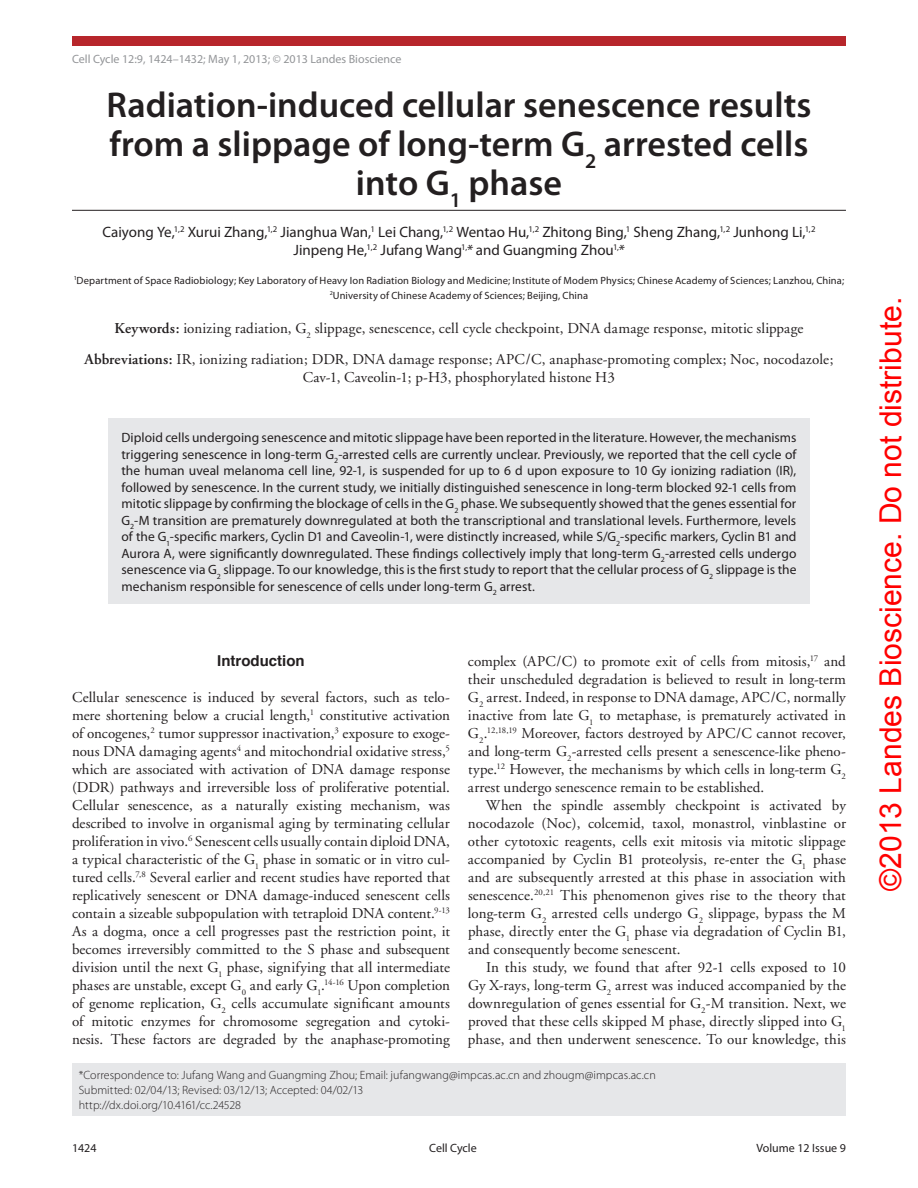
<style>
.page{position:relative;width:918px;height:1188px;background:#fff}
.page>*{position:absolute;margin:0;border:0;box-sizing:border-box;transform-origin:0 0}
.t1{font:600 36px/39px "Myriad Pro";color:#231f20;text-align:center}
.t2{font:30.15px "Arial";color:#f00}
.t3{font:15px/18px "Adobe Garamond";letter-spacing:.005em;color:#231f20;text-align:justify}
.t4{font:15px/18px "Myriad Pro";color:#231f20;text-align:center}
.t5{font:700 15px "Helvetica";color:#231f20}
.t6{font:13.5px/16.5px "Myriad Pro";letter-spacing:.005em;color:#231f20;text-align:justify}
.t7{font:300 12px/15px "Myriad Pro";letter-spacing:.005em;color:#231f20}
.t8{font:12px "Myriad Pro";color:#939598}
.t9{font:12px "Myriad Pro";color:#231f20}
.t10{font:10.5px/15px "Myriad Pro";letter-spacing:.015em;color:#231f20;text-align:center}
.s1{font-style:italic}
.s2{font-weight:600}
</style>
<div class="page">
<div style="left:72px;top:36px;width:774px;height:10px;background:#b7262b"></div>
<div style="left:72px;top:1063px;width:774px;height:53px;background:#e6e7e9"></div>
<div style="left:108px;top:418px;width:702px;height:186px;background:#e6e7e9"></div>
<hr style="left:72px;top:210px;width:774px;height:1px;background:#231f20">
<p class="t8" style="left:72px;top:52px;width:331px">Cell Cycle 12:9, 1424–1432; May 1, 2013; © 2013 Landes Bioscience</p>
<h1 class="t1" style="left:107px;top:85px;width:706px">Radiation-induced cellular senescence results from a slippage of long-term G<sub>2</sub> arrested cells into G<sub>1</sub> phase</h1>
<p class="t4" style="left:102px;top:223px;width:715px">Caiyong Ye,<sup>1,2</sup> Xurui Zhang,<sup>1,2</sup> Jianghua Wan,<sup>1</sup> Lei Chang,<sup>1,2</sup> Wentao Hu,<sup>1,2</sup> Zhitong Bing,<sup>1</sup> Sheng Zhang,<sup>1,2</sup> Junhong Li,<sup>1,2<br></sup>Jinpeng He,<sup>1,2</sup> Jufang Wang<sup>1,</sup><span class="s1">*</span> and Guangming Zhou<sup>1,</sup><span class="s1">*</span></p>
<p class="t10" style="left:74px;top:273px;width:772px"><sup>1</sup>Department of Space Radiobiology; Key Laboratory of Heavy Ion Radiation Biology and Medicine; Institute of Modem Physics; Chinese Academy of Sciences; Lanzhou, China;<br><sup>2</sup>University of Chinese Academy of Sciences; Beijing, China</p>
<p class="t3" style="left:84px;top:313px;width:750px;line-height:31.5px;text-align:center"><span class="s2">Keywords:</span> ionizing radiation, G<sub>2</sub> slippage, senescence, cell cycle checkpoint, DNA damage response, mitotic slippage<br><span class="s2">Abbreviations:</span> IR, ionizing radiation; DDR, DNA damage response; APC/C, anaphase-promoting complex; Noc, nocodazole;</p>
<p class="t3" style="left:303px;top:369px;width:314px">Cav-1, Caveolin-1; p-H3, phosphorylated histone H3</p>
<p class="t6" style="left:121px;top:429px;width:677px">Diploid cells undergoing senescence and mitotic slippage have been reported in the literature. However, the mechanisms triggering senescence in long-term G<sub>2</sub>-arrested cells are currently unclear. Previously, we reported that the cell cycle of the human uveal melanoma cell line, 92-1, is suspended for up to 6 d upon exposure to 10 Gy ionizing radiation (IR), followed by senescence. In the current study, we initially distinguished senescence in long-term blocked 92-1 cells from mitotic slippage by confirming the blockage of cells in the G<sub>2</sub> phase. We subsequently showed that the genes essential for G<sub>2</sub>-M transition are prematurely downregulated at both the transcriptional and translational levels. Furthermore, levels of the G<sub>1</sub>-specific markers, Cyclin D1 and Caveolin-1, were distinctly increased, while S/G<sub>2</sub>-specific markers, Cyclin B1 and Aurora A, were significantly downregulated. These findings collectively imply that long-term G<sub>2</sub>-arrested cells undergo senescence via G<sub>2</sub> slippage. To our knowledge, this is the first study to report that the cellular process of G<sub>2</sub> slippage is the mechanism responsible for senescence of cells under long-term G<sub>2</sub> arrest.</p>
<p class="t5" style="left:217px;top:649px;width:89px">Introduction</p>
<p class="t3" style="left:72px;top:689px;width:380px">Cellular senescence is induced by several factors, such as telo&shy;mere shortening below a crucial length,<sup>1</sup> constitutive activation of oncogenes,<sup>2</sup> tumor suppressor inactivation,<sup>3</sup> exposure to exoge&shy;nous DNA damaging agents<sup>4</sup> and mitochondrial oxidative stress,<sup>5 </sup>which are associated with activation of DNA damage response (DDR) pathways and irreversible loss of proliferative potential.<br>Cellular senescence, as a naturally existing mechanism, was described to involve in organismal aging by terminating cellular proliferation in vivo.<sup>6</sup> Senescent cells usually contain diploid DNA, a typical characteristic of the G<sub>1</sub> phase in somatic or in vitro cul&shy;tured cells.<sup>7,8</sup> Several earlier and recent studies have reported that replicatively senescent or DNA damage-induced senescent cells contain a sizeable subpopulation with tetraploid DNA content.<sup>9-13<br></sup>As a dogma, once a cell progresses past the restriction point, it becomes irreversibly committed to the S phase and subsequent division until the next G<sub>1</sub> phase, signifying that all intermediate phases are unstable, except G<sub>0</sub> and early G<sub>1</sub>.<sup>14-16</sup> Upon completion of genome replication, G<sub>2</sub> cells accumulate significant amounts of mitotic enzymes for chromosome segregation and cytoki&shy;nesis. These factors are degraded by the anaphase-promoting</p>
<p class="t3" style="left:468px;top:653px;width:379px">complex (APC/C) to promote exit of cells from mitosis,<sup>17</sup> and their unscheduled degradation is believed to result in long-term G<sub>2</sub> arrest. Indeed, in response to DNA damage, APC/C, normally inactive from late G<sub>1</sub> to metaphase, is prematurely activated in G<sub>2</sub>.<sup>12,18,19</sup> Moreover, factors destroyed by APC/C cannot recover, and long-term G<sub>2</sub>-arrested cells present a senescence-like pheno&shy;type.<sup>12</sup> However, the mechanisms by which cells in long-term G<sub>2 </sub>arrest undergo senescence remain to be established.</p>
<p class="t3" style="left:468px;top:797px;width:380px;text-indent:18px">When the spindle assembly checkpoint is activated by nocodazole (Noc), colcemid, taxol, monastrol, vinblastine or other cytotoxic reagents, cells exit mitosis via mitotic slippage accompanied by Cyclin B1 proteolysis, re-enter the G<sub>1</sub> phase and are subsequently arrested at this phase in association with senescence.<sup>20,21</sup> This phenomenon gives rise to the theory that long-term G<sub>2</sub> arrested cells undergo G<sub>2</sub> slippage, bypass the M phase, directly enter the G<sub>1</sub> phase via degradation of Cyclin B1, and consequently become senescent.</p>
<p class="t3" style="left:468px;top:959px;width:379px;text-indent:18px">In this study, we found that after 92-1 cells exposed to 10<br>Gy X-rays, long-term G<sub>2</sub> arrest was induced accompanied by the downregulation of genes essential for G<sub>2</sub>-M transition. Next, we proved that these cells skipped M phase, directly slipped into G<sub>1 </sub>phase, and then underwent senescence. To our knowledge, this</p>
<p class="t7" style="left:79px;top:1068px;width:578px">*Correspondence to: Jufang Wang and Guangming Zhou; Email: jufangwang@impcas.ac.cn and zhougm@impcas.ac.cn<br>Submitted: 02/04/13; Revised: 03/12/13; Accepted: 04/02/13<br>http://dx.doi.org/10.4161/cc.24528</p>
<p class="t9" style="left:72px;top:1141px;width:26px">1424</p>
<p class="t9" style="left:429px;top:1141px;width:49px">Cell Cycle</p>
<p class="t9" style="left:757px;top:1141px;width:91px">Volume 12 Issue 9</p>
<h2 class="t2" style="left:871px;top:891px;width:595px;rotate:-90deg">©2013 Landes Bioscience. Do not distribute.</h2>
</div>
